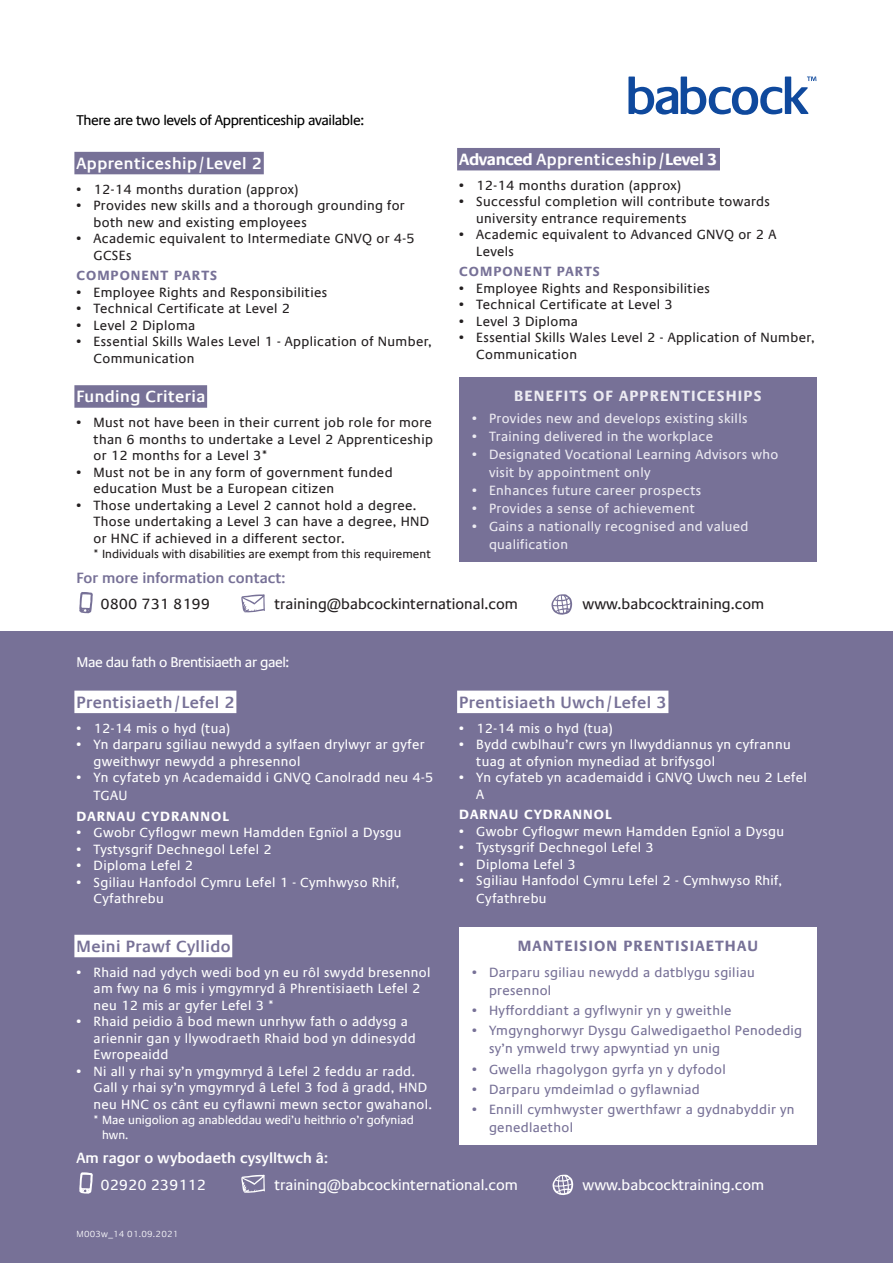
<style>
.page{position:relative;width:893px;height:1263px;background:#fff}
.page>*{position:absolute;margin:0;border:0;box-sizing:border-box;transform-origin:0 0}
.Orange_Blocked_Subhe{font:600 16.5px "Praxis Com";letter-spacing:.025em;color:#777197}
.Orange_Blocked_Subhe-2{font:600 16.5px "Praxis Com";letter-spacing:.025em;color:#fff}
.Orange_Blocked_Subhe-3{font:700 16.5px "Praxis Com";letter-spacing:-.025em;color:#fff}
.Bold_GreenText{font:15px "Praxis Com";color:#fff}
.Bold_GreenText-2{font:15px "Praxis Com";color:#231f20}
.Bold_GreenText-3{font:600 15px "Praxis Com";color:#fff}
.Bold_GreenText-4{font:600 15px "Praxis Com";color:#777197}
.Orange_Blocked_Subhe-4{font:700 15px "Praxis Com";letter-spacing:.075em;color:#ecebf2}
.Orange_Blocked_Subhe-5{font:700 15px "Praxis Com";letter-spacing:.075em;color:#777197}
.Body_text{font:14.25px "Praxis Com";letter-spacing:-.03em;color:#000}
.Body_text-2{font:14.25px "Praxis Com";letter-spacing:-.03em;color:#fff}
.t1{font:13.5px/16.5px "Praxis Com";letter-spacing:.025em;color:#231f20}
.t2{font:13.5px/16.5px "Praxis Com";letter-spacing:.025em;color:#fff}
.t3{font:13.5px/18px "Praxis Com";letter-spacing:.025em;color:#777197}
.t4{font:13.5px/18px "Praxis Com";letter-spacing:.025em;color:#ecebf2}
.Orange_Blocked_Subhe-6{font:700 13.5px "Praxis Com";letter-spacing:.075em;color:#fff}
.Orange_Blocked_Subhe-7{font:700 13.5px "Praxis Com";letter-spacing:.075em;color:#777197}
.t5{font:12px "Praxis Com";color:#231f20}
.t6{font:12px/15px "Praxis Com";color:#fff}
.t7{font:300 9px "Praxis Com";letter-spacing:.025em;color:#fff}
.s1{font-weight:600}
</style>
<div class="page">
<div style="left:0;top:631px;width:892px;height:632px;background:#777197"></div>
<svg style="left:628px;top:77px;width:188px;height:38px"></svg>
<div style="left:74px;top:152px;width:190px;height:22px;background:#777197"></div>
<div style="left:459px;top:378px;width:357px;height:184px;background:#777197"></div>
<div style="left:459px;top:927px;width:357px;height:217px;background:#fff"></div>
<div style="left:457px;top:691px;width:211px;height:22px;background:#fff"></div>
<div style="left:74px;top:691px;width:162px;height:22px;background:#fff"></div>
<div style="left:74px;top:935px;width:158px;height:22px;background:#fff"></div>
<div style="left:74px;top:385px;width:133px;height:23px;background:#777197"></div>
<svg style="left:241px;top:1175px;width:24px;height:18px"></svg>
<svg style="left:79px;top:1172px;width:14px;height:22px"></svg>
<svg style="left:241px;top:594px;width:24px;height:18px"></svg>
<svg style="left:79px;top:592px;width:14px;height:21px"></svg>
<svg style="left:551px;top:594px;width:21px;height:21px"></svg>
<svg style="left:552px;top:1174px;width:21px;height:21px"></svg>
<div style="left:457px;top:148px;width:263px;height:22px;background:#777197"></div>
<p class="Body_text" style="left:77px;top:112px;width:289px">There are two levels of Apprenticeship available:</p>
<p class="Orange_Blocked_Subhe-2" style="left:77px;top:153px;width:187px">Apprenticeship/Level 2</p>
<p class="t1" style="left:77px;top:181px;width:224px">• 12-14 months duration (approx)</p>
<p class="t1" style="left:94px;top:198px;width:313px;text-indent:-17px">• Provides new skills and a thorough grounding for both new and existing employees</p>
<p class="t1" style="left:94px;top:231px;width:323px;text-indent:-17px">• Academic equivalent to Intermediate GNVQ or 4-5<br>GCSEs</p>
<p class="Orange_Blocked_Subhe-7" style="left:77px;top:268px;width:142px">COMPONENT PARTS</p>
<p class="t1" style="left:77px;top:284px;width:252px">• Employee Rights and Responsibilities</p>
<p class="t1" style="left:77px;top:301px;width:215px">• Technical Certificate at Level 2</p>
<p class="t1" style="left:77px;top:317px;width:120px">• Level 2 Diploma</p>
<p class="t1" style="left:94px;top:334px;width:340px;text-indent:-17px">• Essential Skills Wales Level 1 - Application of Number,<br>Communication</p>
<p class="Orange_Blocked_Subhe-2" style="left:77px;top:387px;width:130px">Funding Criteria</p>
<p class="t1" style="left:94px;top:414px;width:341px;text-align:justify;text-indent:-17px">• Must not have been in their current job role for more than 6 months to undertake a Level 2 Apprenticeship or 12 months for a Level 3*</p>
<p class="t1" style="left:94px;top:464px;width:301px;text-indent:-17px">• Must not be in any form of government funded education Must be a European citizen</p>
<p class="t1" style="left:94px;top:497px;width:337px;text-indent:-17px">• Those undertaking a Level 2 cannot hold a degree.<br>Those undertaking a Level 3 can have a degree, HND or HNC if achieved in a different sector.</p>
<p class="t5" style="left:94px;top:547px;width:339px">* Individuals with disabilities are exempt from this requirement</p>
<p class="Orange_Blocked_Subhe-3" style="left:459px;top:150px;width:260px">Advanced <span class="s1">Apprenticeship</span>/Level 3</p>
<p class="t1" style="left:459px;top:177px;width:224px">• 12-14 months duration (approx)</p>
<p class="t1" style="left:476px;top:194px;width:295px;text-indent:-17px">• Successful completion will contribute towards university entrance requirements</p>
<p class="t1" style="left:476px;top:227px;width:302px;text-indent:-17px">• Academic equivalent to Advanced GNVQ or 2 A<br>Levels</p>
<p class="Orange_Blocked_Subhe-7" style="left:459px;top:264px;width:142px">COMPONENT PARTS</p>
<p class="t1" style="left:459px;top:280px;width:252px">• Employee Rights and Responsibilities</p>
<p class="t1" style="left:459px;top:297px;width:215px">• Technical Certificate at Level 3</p>
<p class="t1" style="left:459px;top:313px;width:120px">• Level 3 Diploma</p>
<p class="t1" style="left:476px;top:330px;width:340px;text-indent:-17px">• Essential Skills Wales Level 2 - Application of Number,<br>Communication</p>
<p class="Orange_Blocked_Subhe-4" style="left:514px;top:387px;width:249px">BENEFITS OF APPRENTICESHIPS</p>
<p class="t4" style="left:472px;top:410px;width:277px">• Provides new and develops existing skills</p>
<p class="t4" style="left:472px;top:428px;width:243px">• Training delivered in the workplace</p>
<p class="t4" style="left:489px;top:446px;width:291px;text-indent:-17px">• Designated Vocational Learning Advisors who visit by appointment only</p>
<p class="t4" style="left:472px;top:482px;width:231px">• Enhances future career prospects</p>
<p class="t4" style="left:472px;top:500px;width:225px">• Provides a sense of achievement</p>
<p class="t4" style="left:489px;top:518px;width:261px;text-indent:-17px">• Gains a nationally recognised and valued qualification</p>
<p class="Bold_GreenText-4" style="left:77px;top:569px;width:210px">For more information contact:</p>
<p class="Bold_GreenText-2" style="left:100px;top:595px;width:111px">0800 731 8199</p>
<p class="Bold_GreenText-2" style="left:274px;top:595px;width:245px">training@babcockinternational.com</p>
<p class="Bold_GreenText-2" style="left:582px;top:595px;width:183px">www.babcocktraining.com</p>
<p class="Body_text-2" style="left:77px;top:654px;width:214px">Mae dau fath o Brentisiaeth ar gael:</p>
<p class="Orange_Blocked_Subhe" style="left:77px;top:692px;width:160px">Prentisiaeth/Lefel 2</p>
<p class="t2" style="left:77px;top:720px;width:155px">• 12-14 mis o hyd (tua)</p>
<p class="t2" style="left:94px;top:736px;width:333px;text-indent:-17px">• Yn darparu sgiliau newydd a sylfaen drylwyr ar gyfer gweithwyr newydd a phresennol</p>
<p class="t2" style="left:94px;top:769px;width:341px;line-height:18px;text-indent:-17px">• Yn cyfateb yn Academaidd i GNVQ Canolradd neu 4-5<br>TGAU</p>
<p class="Orange_Blocked_Subhe-6" style="left:77px;top:808px;width:154px">DARNAU CYDRANNOL</p>
<p class="t2" style="left:77px;top:824px;width:326px">• Gwobr Cyflogwr mewn Hamdden Egnïol a Dysgu</p>
<p class="t2" style="left:77px;top:841px;width:197px">• Tystysgrif Dechnegol Lefel 2</p>
<p class="t2" style="left:77px;top:857px;width:118px">• Diploma Lefel 2</p>
<p class="t2" style="left:94px;top:874px;width:307px;text-indent:-17px">• Sgiliau Hanfodol Cymru Lefel 1 - Cymhwyso Rhif,<br>Cyfathrebu</p>
<p class="Orange_Blocked_Subhe" style="left:77px;top:936px;width:156px">Meini Prawf Cyllido</p>
<p class="t2" style="left:94px;top:964px;width:338px;text-indent:-17px">• Rhaid nad ydych wedi bod yn eu rôl swydd bresennol am fwy na 6 mis i ymgymryd â Phrentisiaeth Lefel 2 neu 12 mis ar gyfer Lefel 3 *</p>
<p class="t2" style="left:94px;top:1013px;width:324px;text-indent:-17px">• Rhaid peidio â bod mewn unrhyw fath o addysg a ariennir gan y llywodraeth Rhaid bod yn ddinesydd<br>Ewropeaidd</p>
<p class="t2" style="left:94px;top:1063px;width:340px;text-indent:-17px">• Ni all y rhai sy’n ymgymryd â Lefel 2 feddu ar radd.<br>Gall y rhai sy’n ymgymryd â Lefel 3 fod â gradd, HND neu HNC os cânt eu cyflawni mewn sector gwahanol.</p>
<p class="t6" style="left:102px;top:1112px;width:313px;text-indent:-9px">* Mae unigolion ag anableddau wedi’u heithrio o’r gofyniad hwn.</p>
<p class="Orange_Blocked_Subhe" style="left:459px;top:692px;width:209px">Prentisiaeth Uwch/Lefel 3</p>
<p class="t2" style="left:459px;top:720px;width:155px">• 12-14 mis o hyd (tua)</p>
<p class="t2" style="left:476px;top:736px;width:316px;text-indent:-17px">• Bydd cwblhau’r cwrs yn llwyddiannus yn cyfrannu tuag at ofynion mynediad at brifysgol</p>
<p class="t2" style="left:476px;top:769px;width:332px;text-indent:-17px">• Yn cyfateb yn academaidd i GNVQ Uwch neu 2 Lefel<br>A</p>
<p class="Orange_Blocked_Subhe-6" style="left:459px;top:806px;width:154px">DARNAU CYDRANNOL</p>
<p class="t2" style="left:459px;top:823px;width:326px">• Gwobr Cyflogwr mewn Hamdden Egnïol a Dysgu</p>
<p class="t2" style="left:459px;top:839px;width:196px">• Tystysgrif Dechnegol Lefel 3</p>
<p class="t2" style="left:459px;top:856px;width:118px">• Diploma Lefel 3</p>
<p class="t2" style="left:476px;top:871px;width:307px;line-height:18px;text-indent:-17px">• Sgiliau Hanfodol Cymru Lefel 2 - Cymhwyso Rhif,<br>Cyfathrebu</p>
<p class="Orange_Blocked_Subhe-5" style="left:518px;top:937px;width:242px">MANTEISION PRENTISIAETHAU</p>
<p class="t3" style="left:489px;top:964px;width:267px;text-indent:-17px">• Darparu sgiliau newydd a datblygu sgiliau presennol</p>
<p class="t3" style="left:472px;top:1002px;width:261px">• Hyfforddiant a gyflwynir yn y gweithle</p>
<p class="t3" style="left:489px;top:1022px;width:315px;text-indent:-17px">• Ymgynghorwyr Dysgu Galwedigaethol Penodedig sy’n ymweld trwy apwyntiad yn unig</p>
<p class="t3" style="left:472px;top:1060px;width:255px">• Gwella rhagolygon gyrfa yn y dyfodol</p>
<p class="t3" style="left:472px;top:1080px;width:229px">• Darparu ymdeimlad o gyflawniad</p>
<p class="t3" style="left:489px;top:1100px;width:307px;text-indent:-17px">• Ennill cymhwyster gwerthfawr a gydnabyddir yn genedlaethol</p>
<p class="Bold_GreenText-3" style="left:77px;top:1149px;width:253px">Am ragor o wybodaeth cysylltwch â:</p>
<p class="Bold_GreenText" style="left:100px;top:1176px;width:107px">02920 239112</p>
<p class="Bold_GreenText" style="left:274px;top:1176px;width:245px">training@babcockinternational.com</p>
<p class="Bold_GreenText" style="left:582px;top:1176px;width:183px">www.babcocktraining.com</p>
<p class="t7" style="left:77px;top:1228px;width:103px">M003w_14 01.09.2021</p>
</div>
